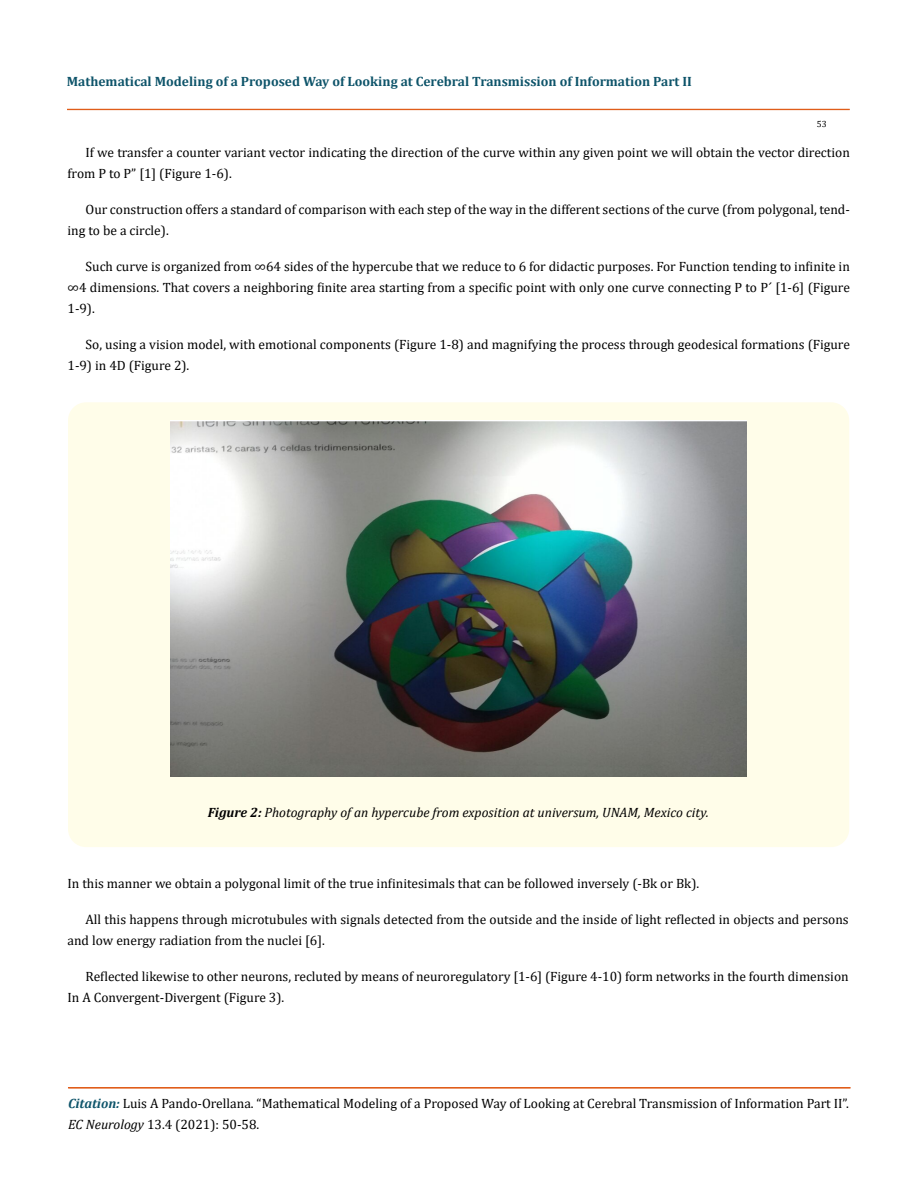
<style>
.page{position:relative;width:917px;height:1190px;background:#fff}
.page>*{position:absolute;margin:0;border:0;box-sizing:border-box;transform-origin:0 0}
.t1{font:13.5px/21px "Cambria";color:#000}
.t2{font:700 13.5px "Cambria";color:#0e546a}
.t3{font:italic 13.5px "Cambria";color:#000}
.t4{font:9px "Cambria";color:#000}
.s1{font-weight:700}
.s2{font-weight:700;font-style:italic;color:#0e546a}
.s3{font-style:italic}
</style>
<div class="page">
<div style="left:67px;top:109px;width:782px;height:1px;border:1px solid #e05d1a"></div>
<div style="left:68px;top:1087px;width:782px;height:1px;border:1px solid #e05d1a"></div>
<div style="left:68px;top:402px;width:781px;height:445px;background:#fffde9;border-radius:18px"></div>
<img style="left:170px;top:421px;width:577px;height:355px">
<p class="t2" style="left:67px;top:72px;width:626px">Mathematical Modeling of a Proposed Way of Looking at Cerebral Transmission of Information Part II</p>
<p class="t4" style="left:816px;top:118px;width:11px">53</p>
<p class="t1" style="left:68px;top:142px;width:783px;text-indent:18px">If we transfer a counter variant vector indicating the direction of the curve within any given point we will obtain the vector direction from P to P” [1] (Figure 1-6).</p>
<p class="t1" style="left:68px;top:199px;width:783px;text-indent:18px">Our construction offers a standard of comparison with each step of the way in the different sections of the curve (from polygonal, tend&shy;ing to be a circle).</p>
<p class="t1" style="left:68px;top:256px;width:784px;text-align:justify;text-indent:18px">Such curve is organized from ∞64 sides of the hypercube that we reduce to 6 for didactic purposes. For Function tending to infinite in ∞4 dimensions. That covers a neighboring finite area starting from a specific point with only one curve connecting P to P´ [1-6] (Figure 1-9).</p>
<p class="t1" style="left:68px;top:334px;width:783px;text-indent:18px">So, using a vision model, with emotional components (Figure 1-8) and magnifying the process through geodesical formations (Figure<br>1-9) in 4D (Figure 2).</p>
<p class="t3" style="left:208px;top:802px;width:502px"><span class="s1">Figure 2:</span> Photography of an hypercube from exposition at universum, UNAM, Mexico city.</p>
<p class="t1" style="left:68px;top:872px;width:633px">In this manner we obtain a polygonal limit of the true infinitesimals that can be followed inversely (-Bk or Bk).</p>
<p class="t1" style="left:68px;top:908px;width:782px;text-indent:18px">All this happens through microtubules with signals detected from the outside and the inside of light reflected in objects and persons and low energy radiation from the nuclei [6].</p>
<p class="t1" style="left:68px;top:965px;width:782px;text-indent:18px">Reflected likewise to other neurons, recluted by means of neuroregulatory [1-6] (Figure 4-10) form networks in the fourth dimension<br>In A Convergent-Divergent (Figure 3).</p>
<p class="t1" style="left:68px;top:1092px;width:782px"><span class="s2">Citation:</span> Luis A Pando-Orellana. “Mathematical Modeling of a Proposed Way of Looking at Cerebral Transmission of Information Part II”.<br><span class="s3">EC Neurology</span> 13.4 (2021): 50-58.</p>
</div>
